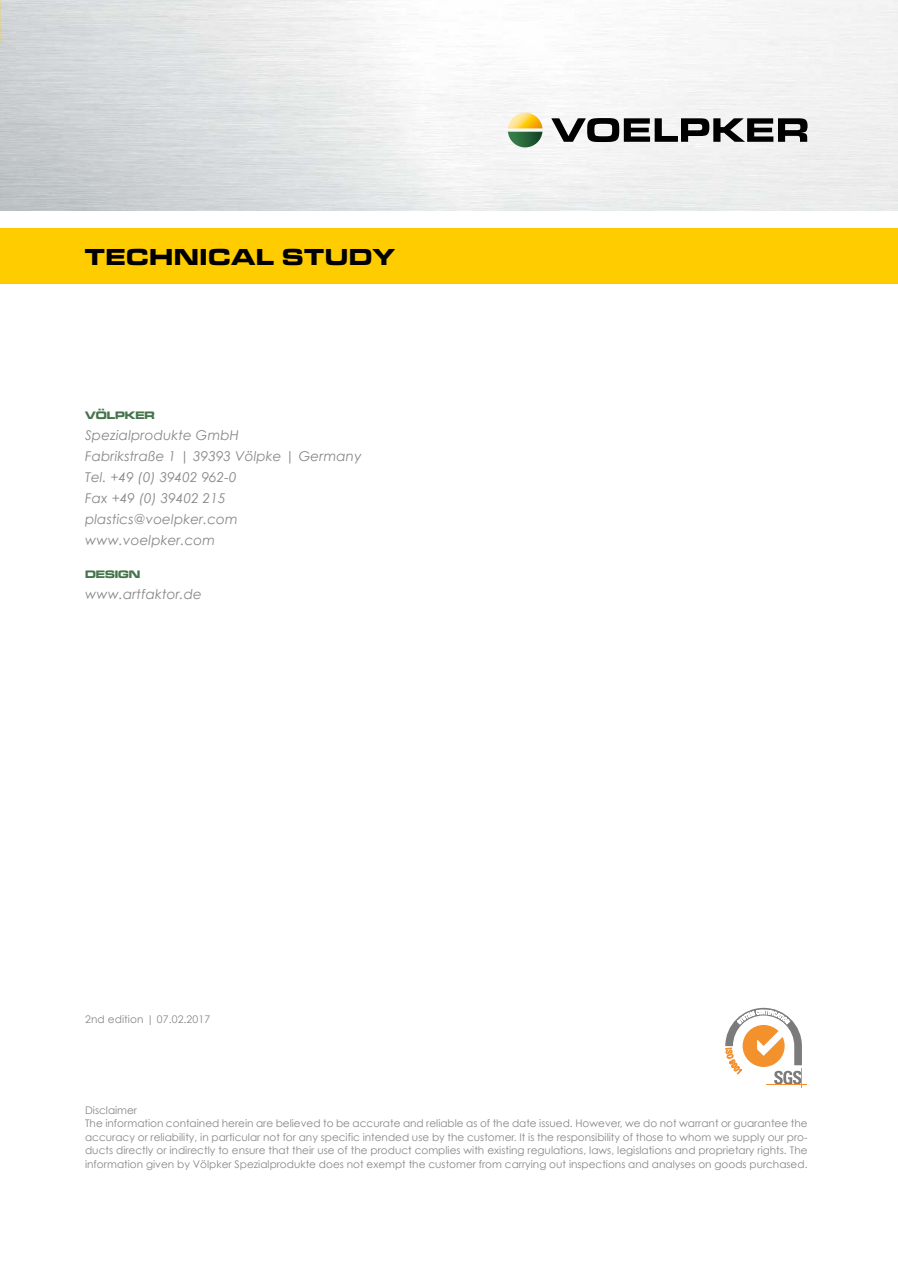
<style>
.page{position:relative;width:898px;height:1263px;background:#fff}
.page>*{position:absolute;margin:0;border:0;box-sizing:border-box;transform-origin:0 0}
.t1{font:700 24px "Micro";letter-spacing:.05em;color:#000}
.t2{font:italic 13.5px/21px "Century Gothic";letter-spacing:.01em;color:#878787}
.t3{font:700 11.25px "Micro";color:#45754c}
.t4{font:10.5px/13.5px "Century Gothic";color:#878787}
</style>
<div class="page">
<svg style="left:507px;top:113px;width:35px;height:34px"></svg>
<svg style="left:551px;top:118px;width:256px;height:24px"></svg>
<div style="left:0;top:228px;width:897px;height:56px;background:#fc0"></div>
<hr style="left:765px;top:1084px;width:41px;height:1px;background:#f3912d">
<svg style="left:725px;top:1008px;width:77px;height:79px"></svg>
<h1 class="t1" style="left:85px;top:240px;width:311px">TECHNICAL STUDY</h1>
<p class="t3" style="left:85px;top:408px;width:71px">VÖLPKER</p>
<p class="t2" style="left:85px;top:425px;width:278px">Spezialprodukte GmbH<br>Fabrikstraße 1 | 39393 Völpke | Germany<br>Tel. +49 (0) 39402 962-0<br>Fax +49 (0) 39402 215 plastics@voelpker.com www.voelpker.com</p>
<p class="t3" style="left:85px;top:567px;width:57px">DESIGN</p>
<p class="t2" style="left:85px;top:584px;width:118px">www.artfaktor.de</p>
<p class="t4" style="left:85px;top:1012px;width:127px">2nd edition | 07.02.2017</p>
<p class="t4" style="left:85px;top:1103px;width:723px">Disclaimer<br>The information contained herein are believed to be accurate and reliable as of the date issued. However, we do not warrant or guarantee the accuracy or reliability, in particular not for any specific intended use by the customer. It is the responsibility of those to whom we supply our pro&shy;ducts directly or indirectly to ensure that their use of the product complies with existing regulations, laws, legislations and proprietary rights. The information given by Völpker Spezialprodukte does not exempt the customer from carrying out inspections and analyses on goods purchased.</p>
</div>
